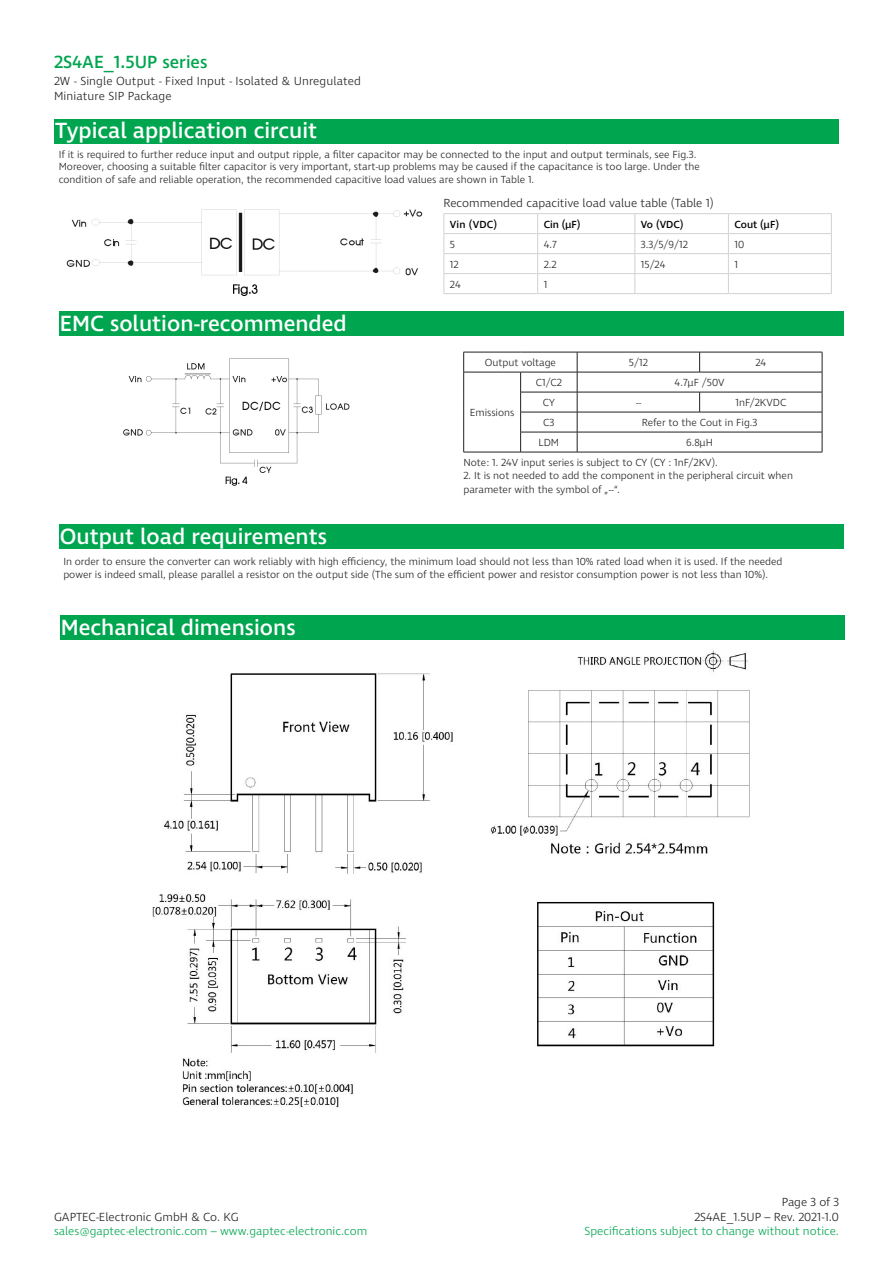
<style>
.page{position:relative;width:893px;height:1263px;background:#fff}
.page>*{position:absolute;margin:0;border:0;box-sizing:border-box;transform-origin:0 0}
.t1{font:500 22.5px "Ingra";color:#fff}
.t2{font:500 18px "Ingra";color:#00a54f}
.t3{font:300 12px/14.4px "Ingra";color:#231f20;text-align:right}
.t4{font:300 12px "Ingra";color:#00a54f}
.t5{font:300 10.5px/12.6px "Ingra";color:#231f20}
.t6{font:500 10.5px "Ingra";color:#000}
</style>
<div class="page">
<div style="left:59px;top:311px;width:785px;height:25px;background:#00a54f"></div>
<div style="left:54px;top:119px;width:785px;height:25px;background:#00a54f"></div>
<img style="left:66px;top:209px;width:357px;height:87px">
<hr style="left:443px;top:213px;width:95px;height:1px;background:#d1d2d4">
<hr style="left:538px;top:213px;width:97px;height:1px;background:#d1d2d4">
<hr style="left:635px;top:213px;width:93px;height:1px;background:#d1d2d4">
<hr style="left:728px;top:213px;width:104px;height:1px;background:#d1d2d4">
<hr style="left:443px;top:233px;width:95px;height:1px;background:#d1d2d4">
<hr style="left:538px;top:233px;width:97px;height:1px;background:#d1d2d4">
<hr style="left:635px;top:233px;width:93px;height:1px;background:#d1d2d4">
<hr style="left:728px;top:233px;width:104px;height:1px;background:#d1d2d4">
<hr style="left:443px;top:253px;width:95px;height:1px;background:#d1d2d4">
<hr style="left:538px;top:253px;width:97px;height:1px;background:#d1d2d4">
<hr style="left:635px;top:253px;width:93px;height:1px;background:#d1d2d4">
<hr style="left:728px;top:253px;width:104px;height:1px;background:#d1d2d4">
<hr style="left:443px;top:273px;width:95px;height:1px;background:#d1d2d4">
<svg style="left:443px;top:214px;width:1px;height:79px"></svg>
<hr style="left:538px;top:273px;width:97px;height:1px;background:#d1d2d4">
<svg style="left:537px;top:214px;width:1px;height:79px"></svg>
<hr style="left:635px;top:273px;width:93px;height:1px;background:#d1d2d4">
<svg style="left:634px;top:214px;width:1px;height:79px"></svg>
<hr style="left:728px;top:273px;width:104px;height:1px;background:#d1d2d4">
<svg style="left:728px;top:214px;width:1px;height:79px"></svg>
<svg style="left:831px;top:214px;width:1px;height:79px"></svg>
<hr style="left:443px;top:293px;width:95px;height:1px;background:#d1d2d4">
<hr style="left:538px;top:293px;width:97px;height:1px;background:#d1d2d4">
<hr style="left:635px;top:293px;width:93px;height:1px;background:#d1d2d4">
<hr style="left:728px;top:293px;width:104px;height:1px;background:#d1d2d4">
<img style="left:123px;top:358px;width:227px;height:128px">
<hr style="left:463px;top:352px;width:58px;height:1px;background:#231f20">
<hr style="left:521px;top:352px;width:56px;height:1px;background:#231f20">
<hr style="left:577px;top:352px;width:123px;height:1px;background:#231f20">
<hr style="left:700px;top:352px;width:122px;height:1px;background:#231f20">
<svg style="left:699px;top:352px;width:1px;height:20px"></svg>
<hr style="left:463px;top:372px;width:58px;height:1px;background:#231f20">
<hr style="left:521px;top:372px;width:56px;height:1px;background:#231f20">
<hr style="left:577px;top:372px;width:123px;height:1px;background:#231f20">
<hr style="left:700px;top:372px;width:122px;height:1px;background:#231f20">
<hr style="left:520px;top:392px;width:57px;height:1px;background:#231f20">
<hr style="left:577px;top:392px;width:123px;height:1px;background:#231f20">
<hr style="left:700px;top:392px;width:122px;height:1px;background:#231f20">
<svg style="left:699px;top:392px;width:1px;height:20px"></svg>
<hr style="left:520px;top:412px;width:57px;height:1px;background:#231f20">
<hr style="left:577px;top:412px;width:123px;height:1px;background:#231f20">
<hr style="left:700px;top:412px;width:122px;height:1px;background:#231f20">
<svg style="left:463px;top:352px;width:1px;height:100px"></svg>
<hr style="left:520px;top:432px;width:57px;height:1px;background:#231f20">
<svg style="left:520px;top:372px;width:1px;height:80px"></svg>
<hr style="left:577px;top:432px;width:123px;height:1px;background:#231f20">
<svg style="left:577px;top:352px;width:1px;height:100px"></svg>
<hr style="left:700px;top:432px;width:122px;height:1px;background:#231f20">
<svg style="left:822px;top:352px;width:1px;height:100px"></svg>
<hr style="left:463px;top:452px;width:58px;height:1px;background:#231f20">
<hr style="left:521px;top:452px;width:56px;height:1px;background:#231f20">
<hr style="left:577px;top:452px;width:123px;height:1px;background:#231f20">
<hr style="left:700px;top:452px;width:122px;height:1px;background:#231f20">
<div style="left:59px;top:524px;width:785px;height:25px;background:#00a54f"></div>
<div style="left:60px;top:615px;width:785px;height:25px;background:#00a54f"></div>
<img style="left:152px;top:650px;width:598px;height:458px">
<h2 class="t2" style="left:54px;top:50px;width:155px">2S4AE_1.5UP series</h2>
<p class="t3" style="left:54px;top:75px;width:308px;text-align:left">2W - Single Output - Fixed Input - Isolated &amp; Unregulated<br>Miniature SIP Package</p>
<p class="t1" style="left:55px;top:117px;width:264px">Typical application circuit</p>
<p class="t5" style="left:59px;top:149px;width:639px">If it is required to further reduce input and output ripple, a filter capacitor may be connected to the input and output terminals, see Fig.3.</p>
<p class="t5" style="left:59px;top:161px;width:643px">Moreover, choosing a suitable filter capacitor is very important, start-up problems may be caused if the capacitance is too large. Under the</p>
<p class="t5" style="left:59px;top:174px;width:477px">condition of safe and reliable operation, the recommended capacitive load values are shown in Table 1.</p>
<p class="t3" style="left:443px;top:197px;width:272px">Recommended capacitive load value table (Table 1)</p>
<p class="t6" style="left:450px;top:218px;width:49px">Vin (VDC)</p>
<p class="t6" style="left:544px;top:218px;width:39px">Cin (µF)</p>
<p class="t6" style="left:641px;top:218px;width:44px">Vo (VDC)</p>
<p class="t6" style="left:734px;top:218px;width:46px">Cout (µF)</p>
<p class="t5" style="left:450px;top:238px;width:7px">5</p>
<p class="t5" style="left:544px;top:238px;width:15px">4.7</p>
<p class="t5" style="left:641px;top:238px;width:48px">3.3/5/9/12</p>
<p class="t5" style="left:734px;top:238px;width:11px">10</p>
<p class="t5" style="left:450px;top:258px;width:10px">12</p>
<p class="t5" style="left:544px;top:258px;width:14px">2.2</p>
<p class="t5" style="left:641px;top:258px;width:26px">15/24</p>
<p class="t5" style="left:734px;top:258px;width:5px">1</p>
<p class="t5" style="left:450px;top:278px;width:12px">24</p>
<p class="t5" style="left:544px;top:278px;width:5px">1</p>
<p class="t1" style="left:60px;top:310px;width:289px">EMC solution-recommended</p>
<p class="t5" style="left:485px;top:357px;width:73px">Output voltage</p>
<p class="t5" style="left:629px;top:357px;width:20px">5/12</p>
<p class="t5" style="left:755px;top:357px;width:12px">24</p>
<p class="t5" style="left:536px;top:377px;width:27px">C1/C2</p>
<p class="t5" style="left:675px;top:377px;width:51px">4.7μF /50V</p>
<p class="t5" style="left:543px;top:397px;width:14px">CY</p>
<p class="t5" style="left:636px;top:397px;width:7px">--</p>
<p class="t5" style="left:735px;top:397px;width:52px">1nF/2KVDC</p>
<p class="t5" style="left:543px;top:417px;width:13px">C3</p>
<p class="t5" style="left:642px;top:417px;width:117px">Refer to the Cout in Fig.3</p>
<p class="t5" style="left:539px;top:437px;width:22px">LDM</p>
<p class="t5" style="left:686px;top:437px;width:28px">6.8μH</p>
<p class="t5" style="left:463px;top:456px;width:256px">Note: 1. 24V input series is subject to CY (CY : 1nF/2KV).</p>
<p class="t5" style="left:463px;top:470px;width:331px">2. It is not needed to add the component in the peripheral circuit when</p>
<p class="t5" style="left:463px;top:483px;width:158px">parameter with the symbol of „--“.</p>
<p class="t5" style="left:470px;top:407px;width:46px">Emissions</p>
<p class="t1" style="left:60px;top:523px;width:269px">Output load requirements</p>
<p class="t5" style="left:63px;top:556px;width:721px">In order to ensure the converter can work reliably with high efficiency, the minimum load should not less than 10% rated load when it is used. If the needed power is indeed small, please parallel a resistor on the output side (The sum of the efficient power and resistor consumption power is not less than 10%).</p>
<p class="t1" style="left:61px;top:614px;width:236px">Mechanical dimensions</p>
<p class="t3" style="left:54px;top:1210px;width:186px">GAPTEC-Electronic GmbH &amp; Co. KG</p>
<p class="t4" style="left:54px;top:1223px;width:315px">sales@gaptec-electronic.com – www.gaptec-electronic.com</p>
<p class="t3" style="left:694px;top:1195px;width:146px">Page 3 of 3<br>2S4AE_1.5UP – Rev. 2021-1.0</p>
<p class="t4" style="left:585px;top:1223px;width:256px">Specifications subject to change without notice.</p>
</div>
